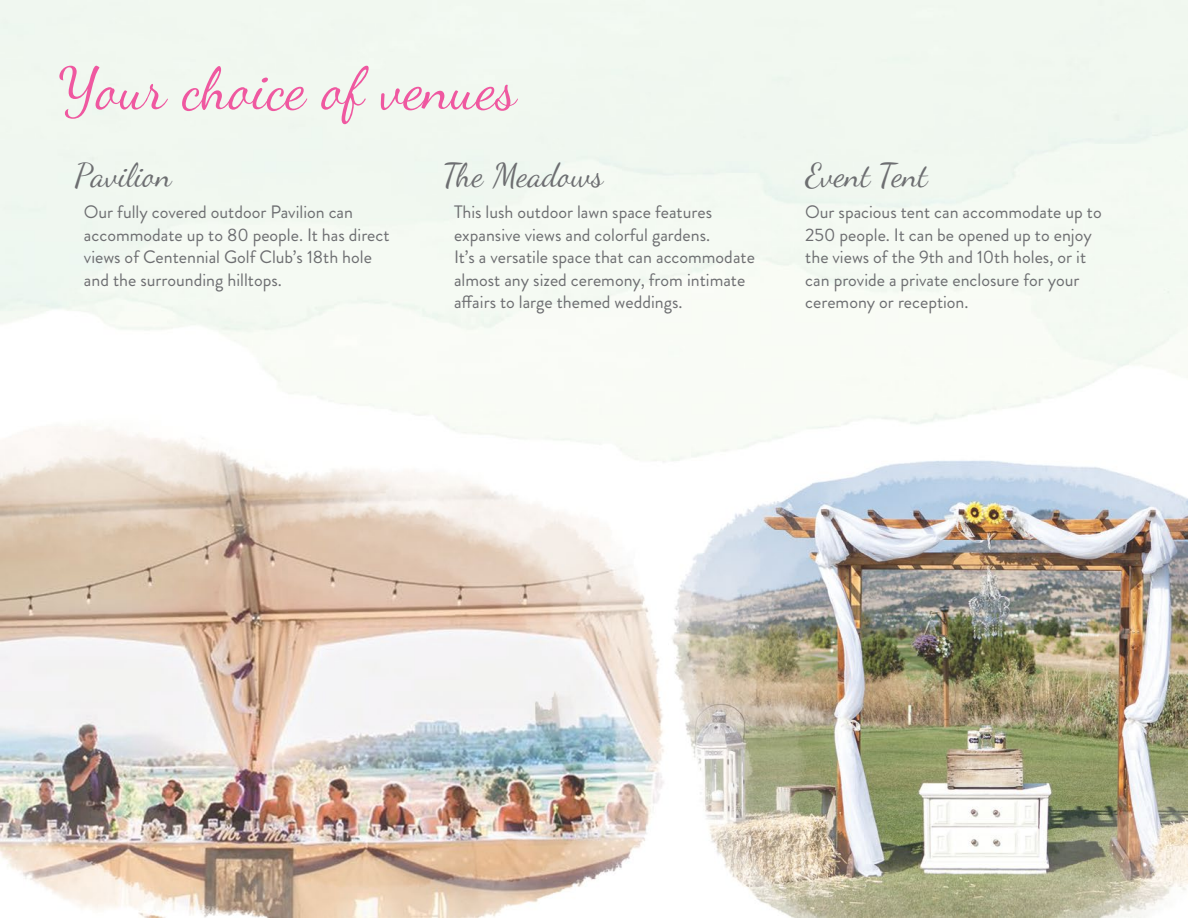
<style>
.page{position:relative;width:1188px;height:918px;background:#fff}
.page>*{position:absolute;margin:0;border:0;box-sizing:border-box;transform-origin:0 0}
.t1{font:58.5px "Dancing Script OT";color:#ef58a0}
.t2{font:33px "Dancing Script OT";color:#6d6e71}
.t3{font:18px/22.5px "Brandon Grotesque";color:#6d6e71}
</style>
<div class="page">
<img style="left:0;top:0;width:1188px;height:918px">
<h1 class="t1" style="left:59px;top:54px;width:460px">Your choice of venues</h1>
<h2 class="t2" style="left:75px;top:156px;width:99px">Pavilion</h2>
<p class="t3" style="left:84px;top:201px;width:307px">Our fully covered outdoor Pavilion can accommodate up to 80 people. It has direct views of Centennial Golf Club’s 18th hole and the surrounding hilltops.</p>
<h2 class="t2" style="left:445px;top:156px;width:161px">The Meadows</h2>
<p class="t3" style="left:454px;top:201px;width:302px">This lush outdoor lawn space features expansive views and colorful gardens.<br>It’s a versatile space that can accommodate almost any sized ceremony, from intimate affairs to large themed weddings.</p>
<h2 class="t2" style="left:805px;top:156px;width:124px">Event Tent</h2>
<p class="t3" style="left:805px;top:201px;width:298px">Our spacious tent can accommodate up to 250 people. It can be opened up to enjoy the views of the 9th and 10th holes, or it can provide a private enclosure for your ceremony or reception.</p>
</div>
